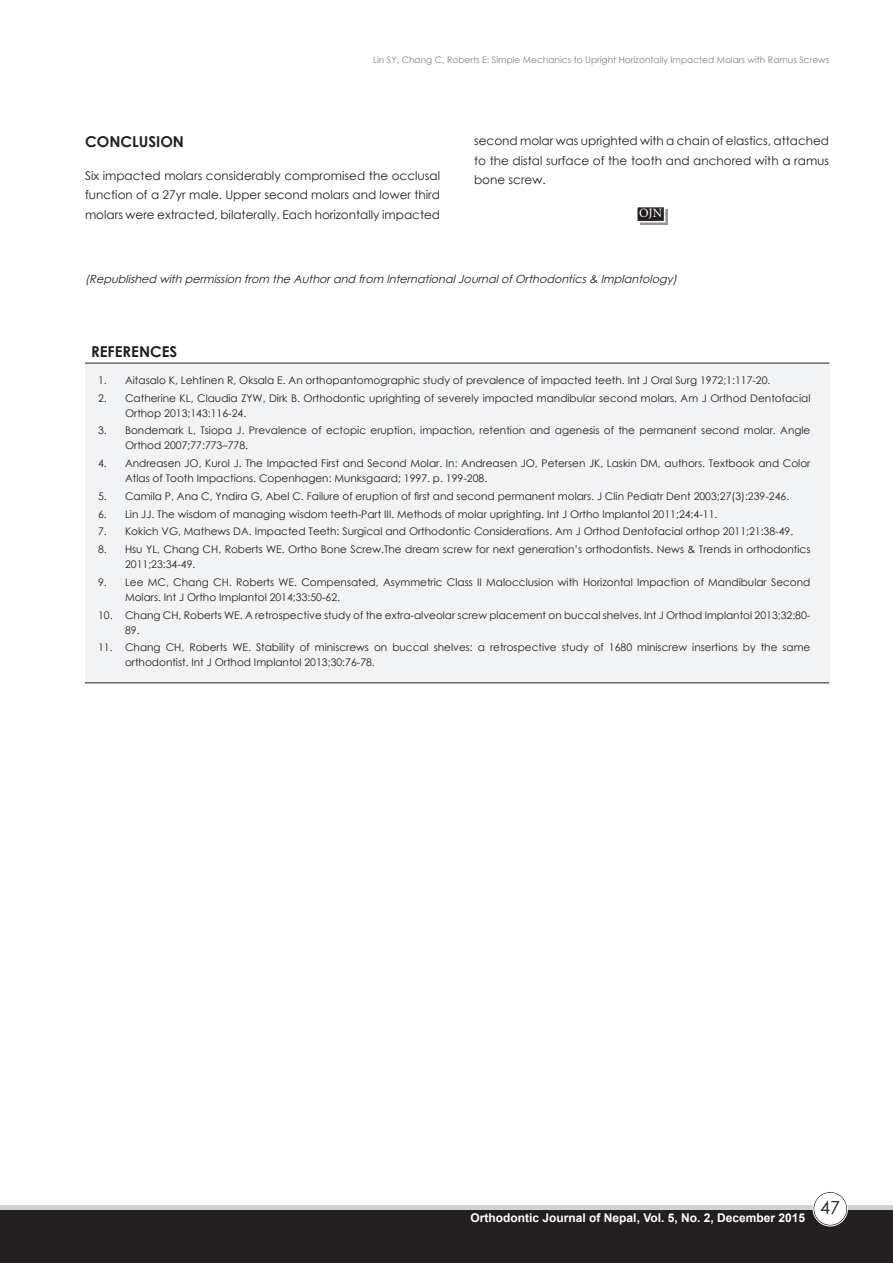
<style>
.page{position:relative;width:893px;height:1263px;background:#fff}
.page>*{position:absolute;margin:0;border:0;box-sizing:border-box;transform-origin:0 0}
.t1{font:18px "Century Gothic";color:#231f20}
.t2{font:700 15px "Century Gothic";color:#231f20}
.t3{font:12.75px "Minion Pro";color:#fff}
.t4{font:12px/19.5px "Century Gothic";color:#231f20;text-align:justify}
.t5{font:700 12px "Arial";color:#fff}
.t6{font:italic 11.25px "Century Gothic";color:#231f20}
.t7{font:10.5px/15px "Century Gothic";color:#231f20}
.t8{font:9px "Century Gothic";color:#808285}
</style>
<div class="page">
<div style="left:0;top:1205px;width:893px;height:58px;background:linear-gradient(to right,#d1d2d4,#d1d2d4)"></div>
<div style="left:0;top:1211px;width:893px;height:52px;background:#231f20"></div>
<div style="left:814px;top:1192px;width:33px;height:33px;background:#fff;border-radius:50%"></div>
<div style="left:813px;top:1192px;width:34px;height:34px;border:1px solid #231f20;border-radius:50%"></div>
<div style="left:813px;top:1191px;width:35px;height:35px;border:1px solid #fff;border-radius:50%"></div>
<svg style="left:640px;top:210px;width:27px;height:15px"></svg>
<div style="left:636px;top:206px;width:29px;height:16px;background:#231f20;border:2px solid #fff"></div>
<div style="left:85px;top:363px;width:744px;height:320px;background:#f2f3f4"></div>
<hr style="left:85px;top:363px;width:744px;height:1px;background:#231f20">
<hr style="left:85px;top:682px;width:744px;height:1px;background:#231f20">
<p class="t8" style="left:373px;top:54px;width:458px">Lin SY, Chang C, Roberts E: Simple Mechanics to Upright Horizontally Impacted Molars with Ramus Screws</p>
<p class="t2" style="left:85px;top:130px;width:101px">CONCLUSION</p>
<p class="t4" style="left:85px;top:165px;width:357px">Six impacted molars considerably compromised the occlusal function of a 27yr male. Upper second molars and lower third molars were extracted, bilaterally. Each horizontally impacted</p>
<p class="t4" style="left:474px;top:131px;width:357px">second molar was uprighted with a chain of elastics, attached to the distal surface of the tooth and anchored with a ramus bone screw.</p>
<p class="t3" style="left:639px;top:205px;width:24px">OJN</p>
<p class="t6" style="left:85px;top:271px;width:597px">(Republished with permission from the Authorand from InternationalJournalofOrthodontics&amp; Implantology)</p>
<p class="t2" style="left:91px;top:340px;width:88px">REFERENCES</p>
<p class="t7" style="left:98px;top:372px;width:674px">1. Aitasalo K, Lehtinen R, Oksala E. An orthopantomographic study of prevalence of impacted teeth. Int J Oral Surg 1972;1:117-20.</p>
<p class="t7" style="left:125px;top:390px;width:687px;text-indent:-27px">2. Catherine KL, Claudia ZYW, Dirk B. Orthodontic uprighting of severely impacted mandibular second molars. Am J Orthod Dentofacial<br>Orthop 2013;143:116-24.</p>
<p class="t7" style="left:125px;top:423px;width:687px;text-indent:-27px">3. Bondemark L, Tsiopa J. Prevalence of ectopic eruption, impaction, retention and agenesis of the permanent second molar. Angle<br>Orthod 2007;77:773–778.</p>
<p class="t7" style="left:125px;top:456px;width:687px;text-indent:-27px">4. Andreasen JO, Kurol J. The Impacted First and Second Molar. In: Andreasen JO, Petersen JK, Laskin DM, authors. Textbook and Color<br>Atlas of Tooth Impactions. Copenhagen: Munksgaard; 1997. p. 199-208.</p>
<p class="t7" style="left:98px;top:488px;width:693px">5. Camila P, Ana C, Yndira G, Abel C. Failure of eruption of first and second permanent molars. J Clin Pediatr Dent 2003;27(3):239-246.</p>
<p class="t7" style="left:98px;top:506px;width:621px">6. Lin JJ. The wisdom of managing wisdom teeth-Part III. Methods of molar uprighting. Int J Ortho Implantol 2011;24:4-11.</p>
<p class="t7" style="left:98px;top:524px;width:697px">7. Kokich VG, Mathews DA. Impacted Teeth: Surgical and Orthodontic Considerations. Am J Orthod Dentofacial orthop 2011;21:38-49.</p>
<p class="t7" style="left:125px;top:542px;width:687px;text-indent:-27px">8. Hsu YL, Chang CH, Roberts WE. Ortho Bone Screw.The dream screw for next generation’s orthodontists. News &amp; Trends in orthodontics<br>2011;23:34-49.</p>
<p class="t7" style="left:125px;top:574px;width:687px;text-indent:-27px">9. Lee MC, Chang CH. Roberts WE. Compensated, Asymmetric Class II Malocclusion with Horizontal Impaction of Mandibular Second<br>Molars. Int J Ortho Implantol 2014;33:50-62.</p>
<p class="t7" style="left:125px;top:607px;width:687px;text-indent:-27px">10. Chang CH, Roberts WE. A retrospective study of the extra-alveolar screw placement on buccal shelves. Int J Orthod Implantol 2013;32:80-<br>89.</p>
<p class="t7" style="left:125px;top:640px;width:687px;text-indent:-27px">11. Chang CH, Roberts WE. Stability of miniscrews on buccal shelves: a retrospective study of 1680 miniscrew insertions by the same orthodontist. Int J Orthod Implantol 2013;30:76-78.</p>
<p class="t5" style="left:471px;top:1209px;width:336px">Orthodontic Journal of Nepal, Vol. 5, No. 2, December 2015</p>
<h1 class="t1" style="left:820px;top:1195px;width:21px">47</h1>
</div>
